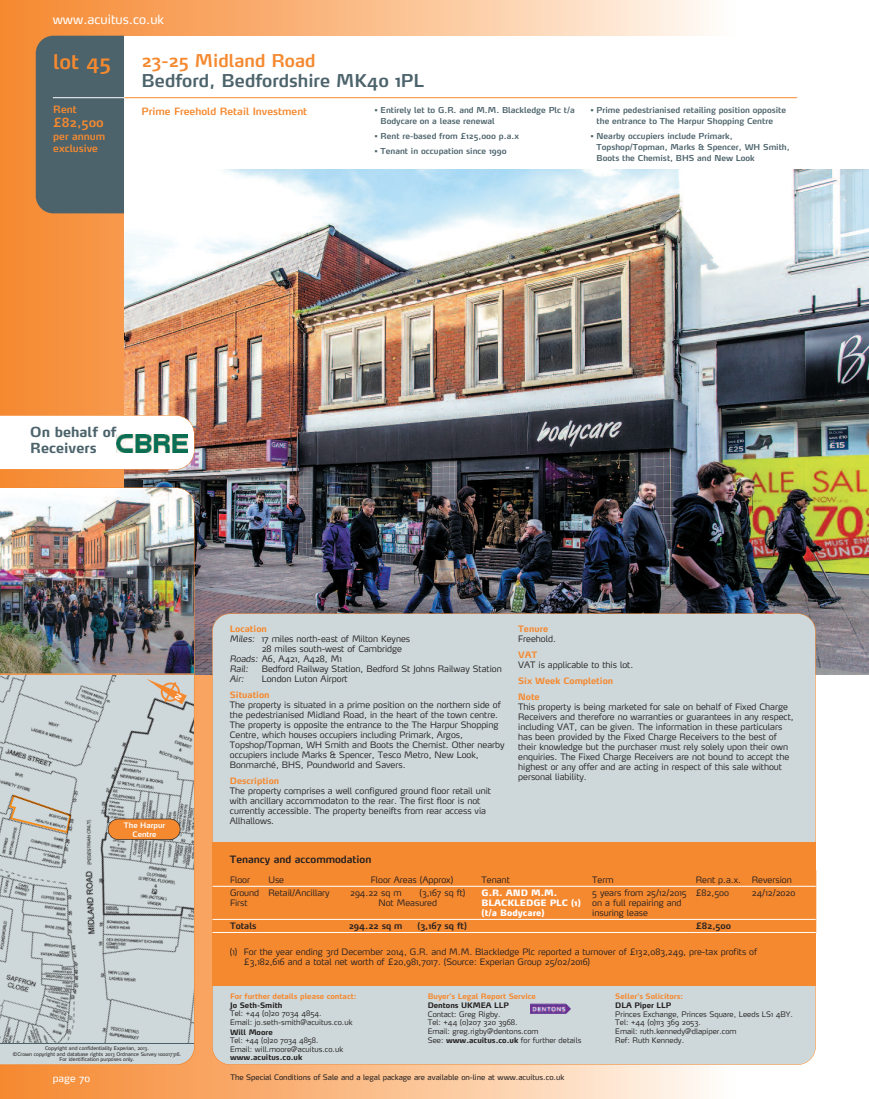
<style>
.page{position:relative;width:869px;height:1099px;background:#fff}
.page>*{position:absolute;margin:0;border:0;box-sizing:border-box;transform-origin:0 0}
.t1{font:600 20px "Max";color:#f58930}
.t2{font:600 17.5px "Max";color:#4c636b}
.t3{font:600 17.5px "Max";color:#f58930}
.t4{font:700 13.75px/16.2px "Max";color:#4c636b}
.t5{font:12.5px "Max";color:#fff}
.t6{font:600 12.5px "Max";color:#f58930}
.t7{font:600 10px/12px "Max";color:#f58930}
.t8{font:600 10px "Max";color:#231f20}
.t9{font:10px "Max";color:#fff}
.t10{font:300 8.75px/10px "Max";color:#231f20}
.t11{font:700 8.75px/16px "Max";color:#f58930}
.t12{font:900 8.75px/10px "Max";color:#fff}
.t13{font:600 8.75px "Max";color:#231f20}
.t14{font:italic 300 8.75px "Max";color:#231f20}
.t15{font:600 8.12px/11.2px "Max";color:#4c636b}
.t16{font:300 7.5px/8.8px "Max";color:#231f20}
.t17{font:7.5px "Max";color:#231f20}
.t18{font:700 7.5px "Max";color:#f58930}
.t19{font:700 7.5px "Max";color:#231f20}
.t20{font:600 7.5px/9px "Max";color:#fff;text-align:center}
.t21{font:5px/5.6px "Max";color:#231f20;text-align:center}
.s1{font-style:italic}
.s2{font-weight:700}
</style>
<div class="page">
<div style="left:293px;top:0;width:442px;height:1098px;background:linear-gradient(to right,#fab073,#fefaf5)"></div>
<div style="left:2px;top:0;width:291px;height:1098px;background:linear-gradient(to right,#f58931,#faaf75)"></div>
<hr style="left:0;top:0;width:2px;height:1098px;background:#f58930">
<div style="left:36px;top:36px;width:104px;height:177px;background:#4c636b;border-radius:18px"></div>
<img style="left:124px;top:168px;width:744px;height:506px">
<div style="left:124px;top:36px;width:744px;height:132px;background:#fff"></div>
<div style="left:212px;top:613px;width:602px;height:451px;background:#ced8da;border-radius:18px"></div>
<svg style="left:0;top:415px;width:194px;height:54px"></svg>
<hr style="left:53px;top:97px;width:71px;height:1px;background:#fff">
<hr style="left:124px;top:97px;width:672px;height:1px;background:#f58930">
<div style="left:212px;top:842px;width:603px;height:143px;background:#f58930"></div>
<svg style="left:0;top:704px;width:194px;height:339px;background:#bfc8c9"></svg>
<div style="left:0;top:1044px;width:194px;height:20px;background:#ced8da"></div>
<hr style="left:0;top:1043px;width:194px;height:1px;background:#4c636b">
<hr style="left:815px;top:870px;width:1px;height:62px;background:#f58930">
<hr style="left:212px;top:886px;width:603px;height:1px;background:#fff">
<hr style="left:212px;top:919px;width:603px;height:1px;background:#fff">
<hr style="left:212px;top:932px;width:603px;height:1px;background:#fff">
<img style="left:530px;top:1003px;width:41px;height:10px">
<img style="left:116px;top:434px;width:71px;height:18px">
<div style="left:108px;top:819px;width:72px;height:20px;background:#f58930;border-radius:10px"></div>
<div style="left:108px;top:818px;width:72px;height:21px;border:1px solid #231f20;border-radius:11px"></div>
<img style="left:0;top:487px;width:194px;height:217px">
<h3 class="t5" style="left:53px;top:15px;width:113px">www.acuitus.co.uk</h3>
<h1 class="t1" style="left:53px;top:54px;width:59px">lot 45</h1>
<p class="t7" style="left:53px;top:105px;width:25px">Rent</p>
<h3 class="t6" style="left:53px;top:118px;width:52px">£82,500</h3>
<p class="t7" style="left:53px;top:132px;width:53px">per annum exclusive</p>
<h2 class="t3" style="left:141px;top:54px;width:175px">23-25 Midland Road</h2>
<h2 class="t2" style="left:141px;top:74px;width:284px">Bedford, Bedfordshire MK40 1PL</h2>
<p class="t7" style="left:141px;top:106px;width:167px">Prime Freehold Retail Investment</p>
<p class="t15" style="left:380px;top:105px;width:196px;text-indent:-6px">• Entirely let to G.R. and M.M. Blackledge Plc t/a<br>Bodycare on a lease renewal</p>
<p class="t15" style="left:374px;top:131px;width:146px">• Rent re-based from £125,000 p.a.x</p>
<p class="t15" style="left:374px;top:146px;width:133px">• Tenant in occupation since 1990</p>
<p class="t15" style="left:596px;top:105px;width:191px;text-indent:-6px">• Prime pedestrianised retailing position opposite the entrance to The Harpur Shopping Centre</p>
<p class="t15" style="left:596px;top:131px;width:194px;text-indent:-6px">• Nearby occupiers include Primark,<br>Topshop/Topman, Marks &amp; Spencer, WH Smith,<br>Boots the Chemist, BHS and New Look</p>
<h3 class="t4" style="left:30px;top:424px;width:88px">On behalf of<br>Receivers</h3>
<p class="t20" style="left:124px;top:821px;width:43px">The Harpur<br>Centre</p>
<p class="t21" style="left:13px;top:1045px;width:170px">Copyright and confidentiality Experian, 2013.<br>©Crown copyright and database rights 2013 Ordnance Survey 100017316.<br>For identification purposes only.</p>
<p class="t11" style="left:230px;top:621px;width:38px">Location</p>
<p class="t10" style="left:230px;top:634px;width:182px"><span class="s1">Miles:</span> 17 miles north-east of Milton Keynes</p>
<p class="t10" style="left:261px;top:644px;width:142px">28 miles south-west of Cambridge</p>
<p class="t10" style="left:230px;top:654px;width:113px"><span class="s1">Roads:</span> A6, A421, A428, M1</p>
<p class="t14" style="left:230px;top:665px;width:20px">Rail:</p>
<p class="t10" style="left:262px;top:664px;width:241px">Bedford Railway Station, Bedford St Johns Railway Station</p>
<p class="t14" style="left:230px;top:675px;width:16px">Air:</p>
<p class="t10" style="left:262px;top:674px;width:87px">London Luton Airport</p>
<p class="t11" style="left:230px;top:687px;width:41px">Situation</p>
<p class="t10" style="left:230px;top:700px;width:276px">The property is situated in a prime position on the northern side of the pedestrianised Midland Road, in the heart of the town centre.<br>The property is opposite the entrance to the The Harpur Shopping Centre, which houses occupiers including Primark, Argos, Topshop/Topman, WH Smith and Boots the Chemist. Other nearby occupiers include Marks &amp; Spencer, Tesco Metro, New Look, Bonmarché, BHS, Poundworld and Savers.</p>
<p class="t11" style="left:230px;top:773px;width:51px">Description</p>
<p class="t10" style="left:230px;top:786px;width:263px">The property comprises a well configured ground floor retail unit with ancillary accommodaton to the rear. The first floor is not currently accessible. The property beneifts from rear access via Allhallows.</p>
<p class="t8" style="left:230px;top:855px;width:143px">Tenancy and accommodation</p>
<p class="t11" style="left:518px;top:621px;width:31px">Tenure</p>
<p class="t10" style="left:518px;top:634px;width:39px">Freehold.</p>
<p class="t11" style="left:518px;top:647px;width:21px">VAT</p>
<p class="t10" style="left:518px;top:660px;width:117px">VAT is applicable to this lot.</p>
<p class="t11" style="left:518px;top:673px;width:96px">Six Week Completion<br>Note</p>
<p class="t10" style="left:518px;top:702px;width:277px">This property is being marketed for sale on behalf of Fixed Charge Receivers and therefore no warranties or guarantees in any respect, including VAT, can be given. The information in these particulars has been provided by the Fixed Charge Receivers to the best of their knowledge but the purchaser must rely solely upon their own enquiries. The Fixed Charge Receivers are not bound to accept the highest or any offer and are acting in respect of this sale without personal liability.</p>
<p class="t10" style="left:230px;top:875px;width:22px">Floor</p>
<p class="t10" style="left:268px;top:875px;width:17px">Use</p>
<p class="t10" style="left:370px;top:875px;width:84px">Floor Areas (Approx)</p>
<p class="t10" style="left:481px;top:875px;width:30px">Tenant</p>
<p class="t10" style="left:592px;top:875px;width:23px">Term</p>
<p class="t10" style="left:695px;top:875px;width:97px">Rent p.a.x. Reversion</p>
<p class="t10" style="left:230px;top:888px;width:31px">Ground<br>First</p>
<p class="t10" style="left:268px;top:888px;width:63px">Retail/Ancillary</p>
<p class="t10" style="left:350px;top:888px;width:53px">294.22 sq m</p>
<p class="t10" style="left:378px;top:888px;width:88px;text-indent:41px">(3,167 sq ft)<br>Not Measured</p>
<p class="t12" style="left:481px;top:888px;width:101px">G.R. AND M.M.<br>BLACKLEDGE PLC (1) (t/a Bodycare)</p>
<p class="t10" style="left:592px;top:888px;width:96px">5 years from 25/12/2015 on a full repairing and insuring lease</p>
<p class="t10" style="left:695px;top:888px;width:35px">£82,500</p>
<p class="t10" style="left:751px;top:888px;width:45px">24/12/2020</p>
<p class="t13" style="left:230px;top:922px;width:28px">Totals</p>
<p class="t13" style="left:348px;top:922px;width:55px">294.22 sq m</p>
<p class="t13" style="left:417px;top:922px;width:51px">(3,167 sq ft)</p>
<p class="t13" style="left:695px;top:922px;width:37px">£82,500</p>
<p class="t10" style="left:244px;top:947px;width:514px;text-indent:-14px">(1) For the year ending 3rd December 2014, G.R. and M.M. Blackledge Plc reported a turnover of £132,083,249, pre-tax profits of £3,182,616 and a total net worth of £20,981,7017. (Source: Experian Group 25/02/2016)</p>
<p class="t18" style="left:230px;top:993px;width:128px">For further details please contact:</p>
<p class="t19" style="left:230px;top:1002px;width:54px">Jo Seth-Smith</p>
<p class="t16" style="left:230px;top:1009px;width:124px">Tel: +44 (0)20 7034 4854.<br>Email: jo.seth-smith@acuitus.co.uk</p>
<p class="t19" style="left:230px;top:1029px;width:44px">Will Moore</p>
<p class="t16" style="left:230px;top:1036px;width:114px">Tel: +44 (0)20 7034 4858.<br>Email: will.moore@acuitus.co.uk</p>
<p class="t19" style="left:230px;top:1054px;width:74px">www.acuitus.co.uk</p>
<p class="t18" style="left:427px;top:993px;width:110px">Buyer’s Legal Report Service</p>
<p class="t19" style="left:427px;top:1002px;width:83px">Dentons UKMEA LLP</p>
<p class="t16" style="left:427px;top:1010px;width:155px">Contact: Greg Rigby.<br>Tel: +44 (0)207 320 3968.<br>Email: greg.rigby@dentons.com<br>See: <span class="s2">www.acuitus.co.uk</span> for further details</p>
<p class="t18" style="left:615px;top:993px;width:69px">Seller’s Solicitors:</p>
<p class="t19" style="left:615px;top:1002px;width:58px">DLA Piper LLP</p>
<p class="t16" style="left:615px;top:1010px;width:179px">Princes Exchange, Princes Square, Leeds LS1 4BY.<br>Tel: +44 (0)113 369 2053.<br>Email: ruth.kennedy@dlapiper.com<br>Ref: Ruth Kennedy.</p>
<p class="t9" style="left:53px;top:1074px;width:39px">page 70</p>
<p class="t17" style="left:230px;top:1073px;width:335px">The Special Conditions of Sale and a legal package are available on-line at www.acuitus.co.uk</p>
</div>
